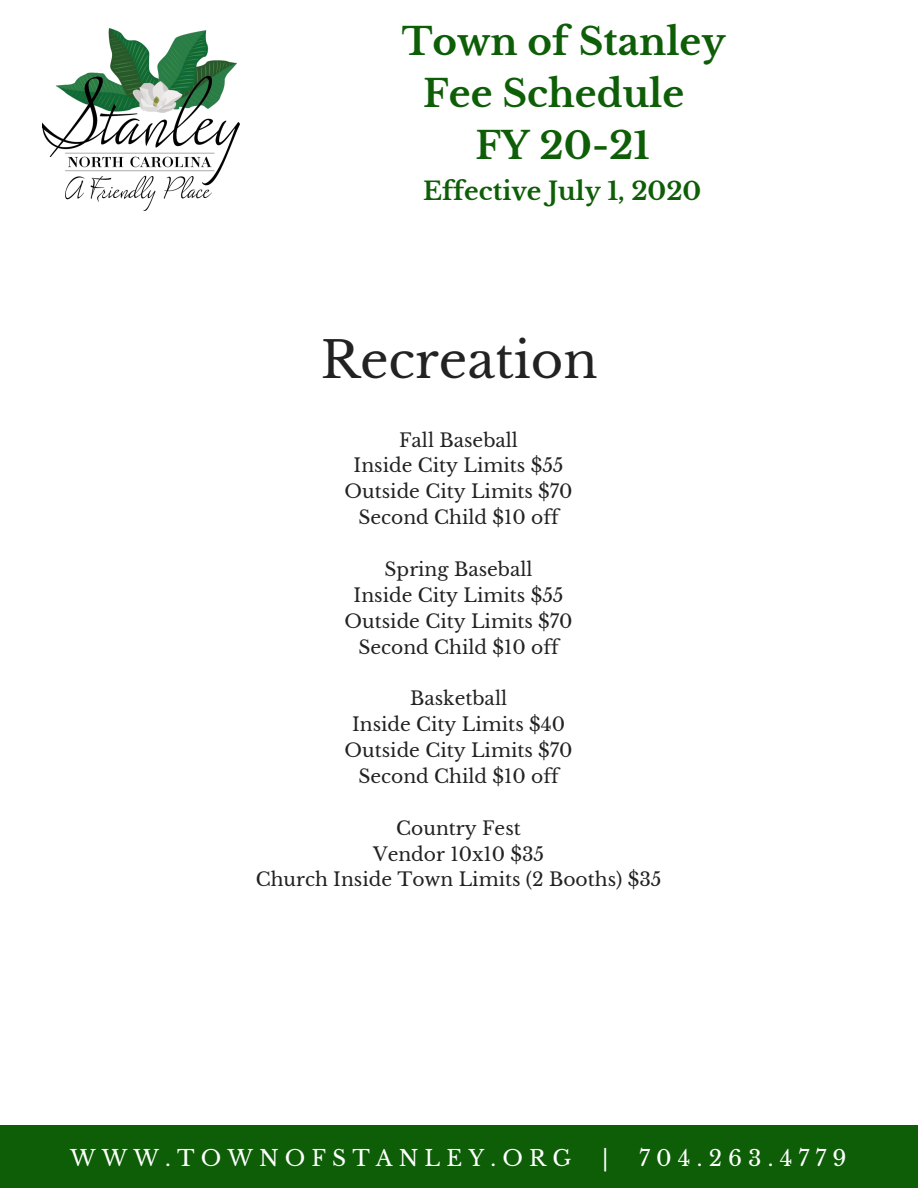
<style>
.page{position:relative;width:918px;height:1188px;background:#fff}
.page>*{position:absolute;margin:0;border:0;box-sizing:border-box;transform-origin:0 0}
.t1{font:49.8px "Libre Baskerville";color:#222}
.t2{font:700 37.35px/51.8px "Libre Baskerville";color:#0e5e07;text-align:center}
.t3{font:700 24.9px "Libre Baskerville";color:#0e5e07}
.t4{font:21.75px "Libre Baskerville";letter-spacing:.28em;color:#fff}
.t5{font:18.75px/25.8px "Libre Baskerville";color:#222;text-align:center}
</style>
<div class="page">
<div style="left:0;top:1125px;width:918px;height:63px;background:#0e5e07"></div>
<img style="left:42px;top:28px;width:198px;height:182px">
<h2 class="t2" style="left:402px;top:16px;width:325px">Town of Stanley<br>Fee Schedule<br>FY 20-21</h2>
<h3 class="t3" style="left:423px;top:176px;width:280px">Effective July 1, 2020</h3>
<h1 class="t1" style="left:321px;top:329px;width:279px">Recreation</h1>
<p class="t5" style="left:345px;top:427px;width:230px">Fall Baseball<br>Inside City Limits $55<br>Outside City Limits $70<br>Second Child $10 off</p>
<p class="t5" style="left:345px;top:556px;width:230px">Spring Baseball<br>Inside City Limits $55<br>Outside City Limits $70<br>Second Child $10 off</p>
<p class="t5" style="left:345px;top:686px;width:230px">Basketball<br>Inside City Limits $40<br>Outside City Limits $70<br>Second Child $10 off</p>
<p class="t5" style="left:256px;top:815px;width:407px">Country Fest<br>Vendor 10x10 $35<br>Church Inside Town Limits (2 Booths) $35</p>
<p class="t4" style="left:70px;top:1145px;width:503px">WWW.TOWNOFSTANLEY.ORG</p>
<p class="t4" style="left:602px;top:1145px;width:8px">|</p>
<p class="t4" style="left:639px;top:1145px;width:209px">704.263.4779</p>
</div>
